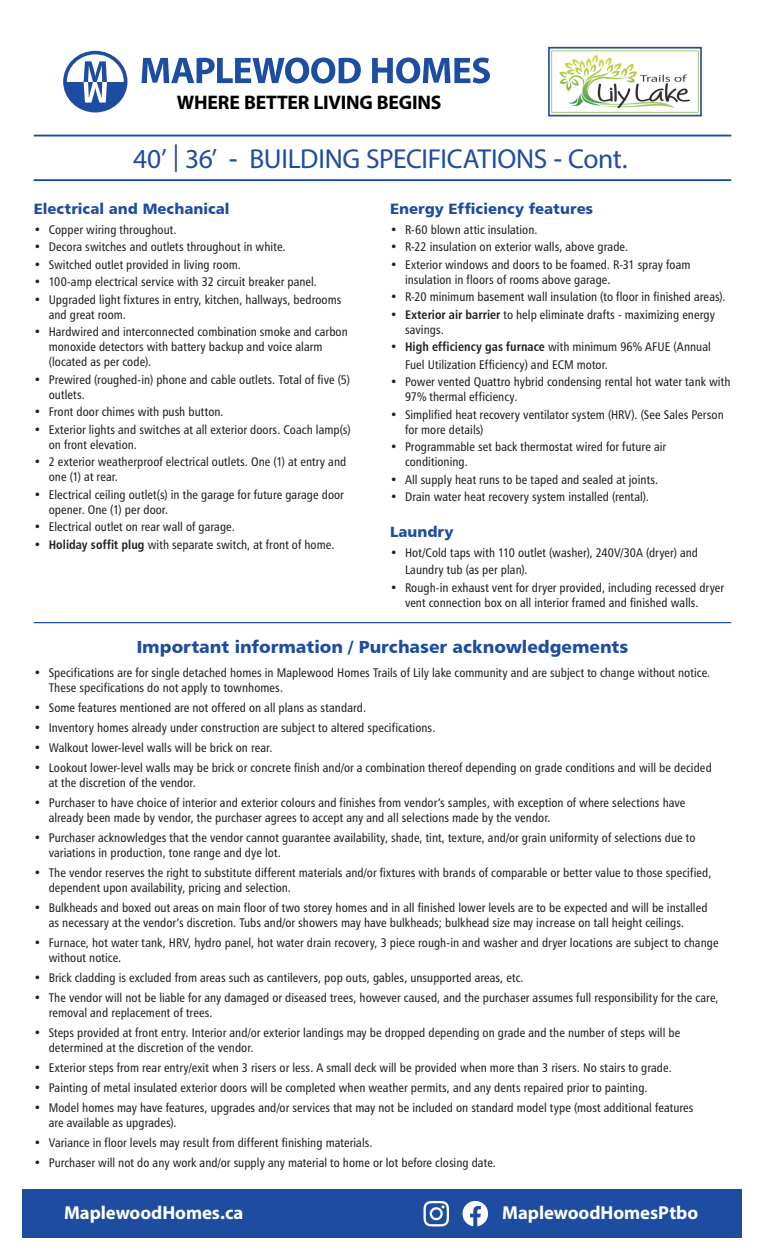
<style>
.page{position:relative;width:765px;height:1260px;background:#fff}
.page>*{position:absolute;margin:0;border:0;box-sizing:border-box;transform-origin:0 0}
.t1{font:27.5px "Myriad Hebrew";letter-spacing:-.01em;color:#1e4ca0}
.t2{font:700 19.75px "Myriad Hebrew";letter-spacing:-.01em;color:#000}
.t3{font:700 18.75px "Myriad Hebrew";color:#fff}
.t4{font:17.5px "Humanist 777 BT Black B";color:#1e4ca0}
.t5{font:15px "Humanist 777 BT Black B";color:#1e4ca0}
.t6{font:12.5px "Humanist 777 BT Roman Condensed B";letter-spacing:.005em;color:#231f20}
.s1{font-family:"Humanist 777 BT Bold Condensed B"}
</style>
<div class="page">
<hr style="left:34px;top:622px;width:697px;height:1px;background:#1e4ca0">
<svg style="left:142px;top:58px;width:219px;height:25px"></svg>
<svg style="left:372px;top:58px;width:118px;height:25px"></svg>
<svg style="left:63px;top:51px;width:64px;height:61px"></svg>
<hr style="left:34px;top:135px;width:697px;height:1px;background:#1e4ca0">
<svg style="left:548px;top:46px;width:154px;height:71px"></svg>
<hr style="left:34px;top:179px;width:697px;height:2px;background:#1e4ca0">
<div style="left:22px;top:1189px;width:720px;height:49px;background:#1e4ca0"></div>
<svg style="left:423px;top:1201px;width:26px;height:25px"></svg>
<svg style="left:463px;top:1201px;width:25px;height:25px"></svg>
<p class="t2" style="left:177px;top:91px;width:266px">WHERE BETTER LIVING BEGINS</p>
<p class="t1" style="left:133px;top:143px;width:497px">40’ | 36’ - BUILDING SPECIFICATIONS - Cont.</p>
<p class="t5" style="left:390px;top:199px;width:205px">Energy Efficiency features</p>
<p class="t6" style="left:390px;top:221px;width:149px">• R-60 blown attic insulation.</p>
<p class="t6" style="left:390px;top:239px;width:240px">• R-22 insulation on exterior walls, above grade.</p>
<p class="t6" style="left:390px;top:256px;width:302px">• Exterior windows and doors to be foamed. R-31 spray foam</p>
<p class="t6" style="left:405px;top:271px;width:207px">insulation in floors of rooms above garage.</p>
<p class="t6" style="left:390px;top:289px;width:337px">• R-20 minimum basement wall insulation (to floor in finished areas).</p>
<p class="t6" style="left:390px;top:306px;width:327px">• <span class="s1">Exterior air barrier</span> to help eliminate drafts - maximizing energy</p>
<p class="t6" style="left:405px;top:321px;width:40px">savings.</p>
<p class="t6" style="left:390px;top:339px;width:322px">• <span class="s1">High efficiency gas furnace</span> with minimum 96% AFUE (Annual</p>
<p class="t6" style="left:405px;top:356px;width:205px">Fuel Utilization Efficiency) and ECM motor.</p>
<p class="t6" style="left:390px;top:374px;width:342px">• Power vented Quattro hybrid condensing rental hot water tank with</p>
<p class="t6" style="left:405px;top:389px;width:114px">97% thermal efficiency.</p>
<p class="t6" style="left:390px;top:406px;width:335px">• Simplified heat recovery ventilator system (HRV). (See Sales Person</p>
<p class="t6" style="left:405px;top:421px;width:80px">for more details)</p>
<p class="t6" style="left:390px;top:439px;width:278px">• Programmable set back thermostat wired for future air</p>
<p class="t6" style="left:405px;top:454px;width:64px">conditioning.</p>
<p class="t6" style="left:390px;top:471px;width:270px">• All supply heat runs to be taped and sealed at joints.</p>
<p class="t6" style="left:390px;top:489px;width:261px">• Drain water heat recovery system installed (rental).</p>
<p class="t5" style="left:390px;top:522px;width:65px">Laundry</p>
<p class="t6" style="left:390px;top:544px;width:310px">• Hot/Cold taps with 110 outlet (washer), 240V/30A (dryer) and</p>
<p class="t6" style="left:405px;top:562px;width:124px">Laundry tub (as per plan).</p>
<p class="t6" style="left:390px;top:579px;width:336px">• Rough-in exhaust vent for dryer provided, including recessed dryer</p>
<p class="t6" style="left:405px;top:594px;width:295px">vent connection box on all interior framed and finished walls.</p>
<p class="t4" style="left:137px;top:636px;width:493px">Important information / Purchaser acknowledgements</p>
<p class="t6" style="left:34px;top:665px;width:678px">• Specifications are for single detached homes in Maplewood Homes Trails of Lily lake community and are subject to change without notice.</p>
<p class="t6" style="left:49px;top:680px;width:236px">These specifications do not apply to townhomes.</p>
<p class="t6" style="left:34px;top:700px;width:334px">• Some features mentioned are not offered on all plans as standard.</p>
<p class="t6" style="left:34px;top:720px;width:403px">• Inventory homes already under construction are subject to altered specifications.</p>
<p class="t6" style="left:34px;top:740px;width:240px">• Walkout lower-level walls will be brick on rear.</p>
<p class="t6" style="left:34px;top:760px;width:680px">• Lookout lower-level walls may be brick or concrete finish and/or a combination thereof depending on grade conditions and will be decided</p>
<p class="t6" style="left:49px;top:775px;width:149px">at the discretion of the vendor.</p>
<p class="t6" style="left:34px;top:795px;width:653px">• Purchaser to have choice of interior and exterior colours and finishes from vendor’s samples, with exception of where selections have</p>
<p class="t6" style="left:49px;top:810px;width:503px">already been made by vendor, the purchaser agrees to accept any and all selections made by the vendor.</p>
<p class="t6" style="left:34px;top:830px;width:663px">• Purchaser acknowledges that the vendor cannot guarantee availability, shade, tint, texture, and/or grain uniformity of selections due to</p>
<p class="t6" style="left:49px;top:845px;width:234px">variations in production, tone range and dye lot.</p>
<p class="t6" style="left:34px;top:865px;width:679px">• The vendor reserves the right to substitute different materials and/or fixtures with brands of comparable or better value to those specified,</p>
<p class="t6" style="left:49px;top:880px;width:244px">dependent upon availability, pricing and selection.</p>
<p class="t6" style="left:34px;top:900px;width:675px">• Bulkheads and boxed out areas on main floor of two storey homes and in all finished lower levels are to be expected and will be installed</p>
<p class="t6" style="left:49px;top:915px;width:637px">as necessary at the vendor’s discretion. Tubs and/or showers may have bulkheads; bulkhead size may increase on tall height ceilings.</p>
<p class="t6" style="left:34px;top:935px;width:686px">• Furnace, hot water tank, HRV, hydro panel, hot water drain recovery, 3 piece rough-in and washer and dryer locations are subject to change</p>
<p class="t6" style="left:49px;top:950px;width:74px">without notice.</p>
<p class="t6" style="left:34px;top:970px;width:491px">• Brick cladding is excluded from areas such as cantilevers, pop outs, gables, unsupported areas, etc.</p>
<p class="t6" style="left:34px;top:990px;width:686px">• The vendor will not be liable for any damaged or diseased trees, however caused, and the purchaser assumes full responsibility for the care,</p>
<p class="t6" style="left:49px;top:1005px;width:165px">removal and replacement of trees.</p>
<p class="t6" style="left:34px;top:1025px;width:648px">• Steps provided at front entry. Interior and/or exterior landings may be dropped depending on grade and the number of steps will be</p>
<p class="t6" style="left:49px;top:1040px;width:206px">determined at the discretion of the vendor.</p>
<p class="t6" style="left:34px;top:1060px;width:639px">• Exterior steps from rear entry/exit when 3 risers or less. A small deck will be provided when more than 3 risers. No stairs to grade.</p>
<p class="t6" style="left:34px;top:1080px;width:615px">• Painting of metal insulated exterior doors will be completed when weather permits, and any dents repaired prior to painting.</p>
<p class="t6" style="left:34px;top:1100px;width:661px">• Model homes may have features, upgrades and/or services that may not be included on standard model type (most additional features</p>
<p class="t6" style="left:49px;top:1115px;width:129px">are available as upgrades).</p>
<p class="t6" style="left:34px;top:1135px;width:340px">• Variance in floor levels may result from different finishing materials.</p>
<p class="t6" style="left:34px;top:1155px;width:464px">• Purchaser will not do any work and/or supply any material to home or lot before closing date.</p>
<p class="t5" style="left:34px;top:199px;width:197px">Electrical and Mechanical</p>
<p class="t6" style="left:34px;top:221px;width:144px">• Copper wiring throughout.</p>
<p class="t6" style="left:34px;top:239px;width:253px">• Decora switches and outlets throughout in white.</p>
<p class="t6" style="left:34px;top:256px;width:209px">• Switched outlet provided in living room.</p>
<p class="t6" style="left:34px;top:274px;width:285px">• 100-amp electrical service with 32 circuit breaker panel.</p>
<p class="t6" style="left:34px;top:291px;width:309px">• Upgraded light fixtures in entry, kitchen, hallways, bedrooms</p>
<p class="t6" style="left:49px;top:306px;width:79px">and great room.</p>
<p class="t6" style="left:34px;top:324px;width:316px">• Hardwired and interconnected combination smoke and carbon</p>
<p class="t6" style="left:49px;top:339px;width:275px">monoxide detectors with battery backup and voice alarm</p>
<p class="t6" style="left:49px;top:354px;width:104px">(located as per code).</p>
<p class="t6" style="left:34px;top:371px;width:318px">• Prewired (roughed-in) phone and cable outlets. Total of five (5)</p>
<p class="t6" style="left:49px;top:386px;width:38px">outlets.</p>
<p class="t6" style="left:34px;top:404px;width:191px">• Front door chimes with push button.</p>
<p class="t6" style="left:34px;top:421px;width:318px">• Exterior lights and switches at all exterior doors. Coach lamp(s)</p>
<p class="t6" style="left:49px;top:436px;width:90px">on front elevation.</p>
<p class="t6" style="left:34px;top:454px;width:314px">• 2 exterior weatherproof electrical outlets. One (1) at entry and</p>
<p class="t6" style="left:49px;top:469px;width:71px">one (1) at rear.</p>
<p class="t6" style="left:34px;top:486px;width:312px">• Electrical ceiling outlet(s) in the garage for future garage door</p>
<p class="t6" style="left:49px;top:501px;width:121px">opener. One (1) per door.</p>
<p class="t6" style="left:34px;top:519px;width:203px">• Electrical outlet on rear wall of garage.</p>
<p class="t6" style="left:34px;top:536px;width:302px">• <span class="s1">Holiday soffit plug</span> with separate switch, at front of home.</p>
<p class="t3" style="left:64px;top:1203px;width:181px">MaplewoodHomes.ca</p>
<p class="t3" style="left:502px;top:1203px;width:198px">MaplewoodHomesPtbo</p>
</div>
